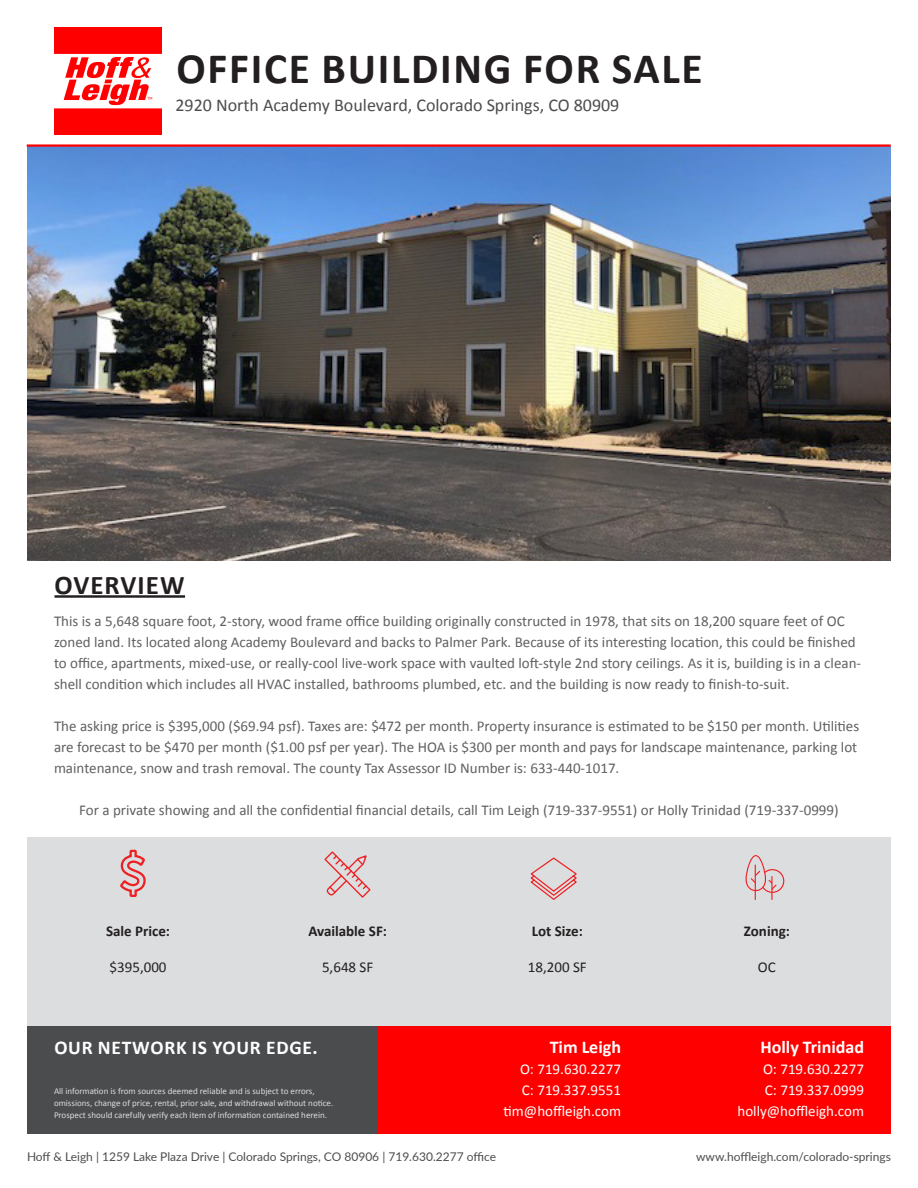
<style>
.page{position:relative;width:918px;height:1188px;background:#fff}
.page>*{position:absolute;margin:0;border:0;box-sizing:border-box;transform-origin:0 0}
.t1{font:700 43.5px "Calibri";letter-spacing:.04em;color:#231f20}
.t2{font:700 27px "Calibri";letter-spacing:.04em;color:#231f20}
.t3{font:700 19.5px "Calibri";letter-spacing:.04em;color:#fff}
.t4{font:18px "Calibri";color:#4b4c4d}
.t5{font:700 18px "Calibri";color:#fff}
.Body_Copy{font:15px/21px "Calibri";color:#606063}
.t6{font:15px/21px "Calibri";color:#fff;text-align:right}
.t7{font:700 15px "Calibri";color:#231f20}
.t8{font:15px "Calibri";color:#231f20}
.t9{font:12px "Lato";color:#4b4c4d}
.t10{font:9px/12px "Calibri";color:#dcdddf}
</style>
<div class="page">
<div style="left:27px;top:1026px;width:351px;height:108px;background:#4b4c4d"></div>
<div style="left:378px;top:1026px;width:513px;height:108px;background:#f00"></div>
<div style="left:27px;top:837px;width:864px;height:189px;background:#dcdddf"></div>
<img style="left:27px;top:147px;width:864px;height:413px">
<img style="left:54px;top:27px;width:108px;height:108px">
<hr style="left:27px;top:144px;width:864px;height:3px;background:#f00">
<hr style="left:55px;top:595px;width:130px;height:3px;background:#231f20">
<svg style="left:120px;top:849px;width:26px;height:48px"></svg>
<svg style="left:530px;top:857px;width:47px;height:43px"></svg>
<svg style="left:324px;top:851px;width:47px;height:47px"></svg>
<hr style="left:755px;top:865px;width:1px;height:35px;background:#ed2124">
<hr style="left:771px;top:876px;width:2px;height:24px;background:#ed2124">
<svg style="left:746px;top:855px;width:38px;height:38px"></svg>
<p class="t1" style="left:176px;top:41px;width:528px">OFFICE BUILDING FOR SALE</p>
<p class="t4" style="left:176px;top:94px;width:445px">2920 North Academy Boulevard, Colorado Springs, CO 80909</p>
<p class="t2" style="left:55px;top:568px;width:131px">OVERVIEW</p>
<p class="Body_Copy" style="left:54px;top:610px;width:809px">This is a 5,648 square foot, 2-story, wood frame office building originally constructed in 1978, that sits on 18,200 square feet of OC zoned land. Its located along Academy Boulevard and backs to Palmer Park. Because of its interesting location, this could be finished to office, apartments, mixed-use, or really-cool live-work space with vaulted loft-style 2nd story ceilings. As it is, building is in a clean&shy;shell condition which includes all HVAC installed, bathrooms plumbed, etc. and the building is now ready to finish-to-suit.</p>
<p class="Body_Copy" style="left:54px;top:715px;width:807px">The asking price is $395,000 ($69.94 psf). Taxes are: $472 per month. Property insurance is estimated to be $150 per month. Utilities are forecast to be $470 per month ($1.00 psf per year). The HOA is $300 per month and pays for landscape maintenance, parking lot maintenance, snow and trash removal. The county Tax Assessor ID Number is: 633-440-1017.</p>
<p class="Body_Copy" style="left:79px;top:799px;width:761px">For a private showing and all the confidential financial details, call Tim Leigh (719-337-9551) or Holly Trinidad (719-337-0999)</p>
<p class="t7" style="left:106px;top:922px;width:66px">Sale Price:</p>
<p class="t7" style="left:308px;top:922px;width:80px">Available SF:</p>
<p class="t7" style="left:532px;top:922px;width:53px">Lot Size:</p>
<p class="t7" style="left:744px;top:922px;width:48px">Zoning:</p>
<p class="t8" style="left:110px;top:957px;width:58px">$395,000</p>
<p class="t8" style="left:322px;top:957px;width:53px">5,648 SF</p>
<p class="t8" style="left:528px;top:957px;width:60px">18,200 SF</p>
<p class="t8" style="left:758px;top:957px;width:19px">OC</p>
<h3 class="t3" style="left:54px;top:1036px;width:265px">OUR NETWORK IS YOUR EDGE.</h3>
<p class="t5" style="left:760px;top:1036px;width:105px">Holly Trinidad</p>
<p class="t6" style="left:737px;top:1058px;width:128px">O: 719.630.2277<br>C: 719.337.0999 holly@hoffleigh.com</p>
<p class="t5" style="left:550px;top:1036px;width:73px">Tim Leigh</p>
<p class="t6" style="left:504px;top:1058px;width:119px">O: 719.630.2277<br>C: 719.337.9551 tim@hoffleigh.com</p>
<p class="t10" style="left:54px;top:1084px;width:281px">All information is from sources deemed reliable and is subject to errors, omissions, change of price, rental, prior sale, and withdrawal without notice.<br>Prospect should carefully verify each item of information contained herein.</p>
<p class="t9" style="left:27px;top:1148px;width:471px">Hoff &amp; Leigh | 1259 Lake Plaza Drive | Colorado Springs, CO 80906 | 719.630.2277 office</p>
<p class="t9" style="left:696px;top:1148px;width:196px">www.hoffleigh.com/colorado-springs</p>
</div>
